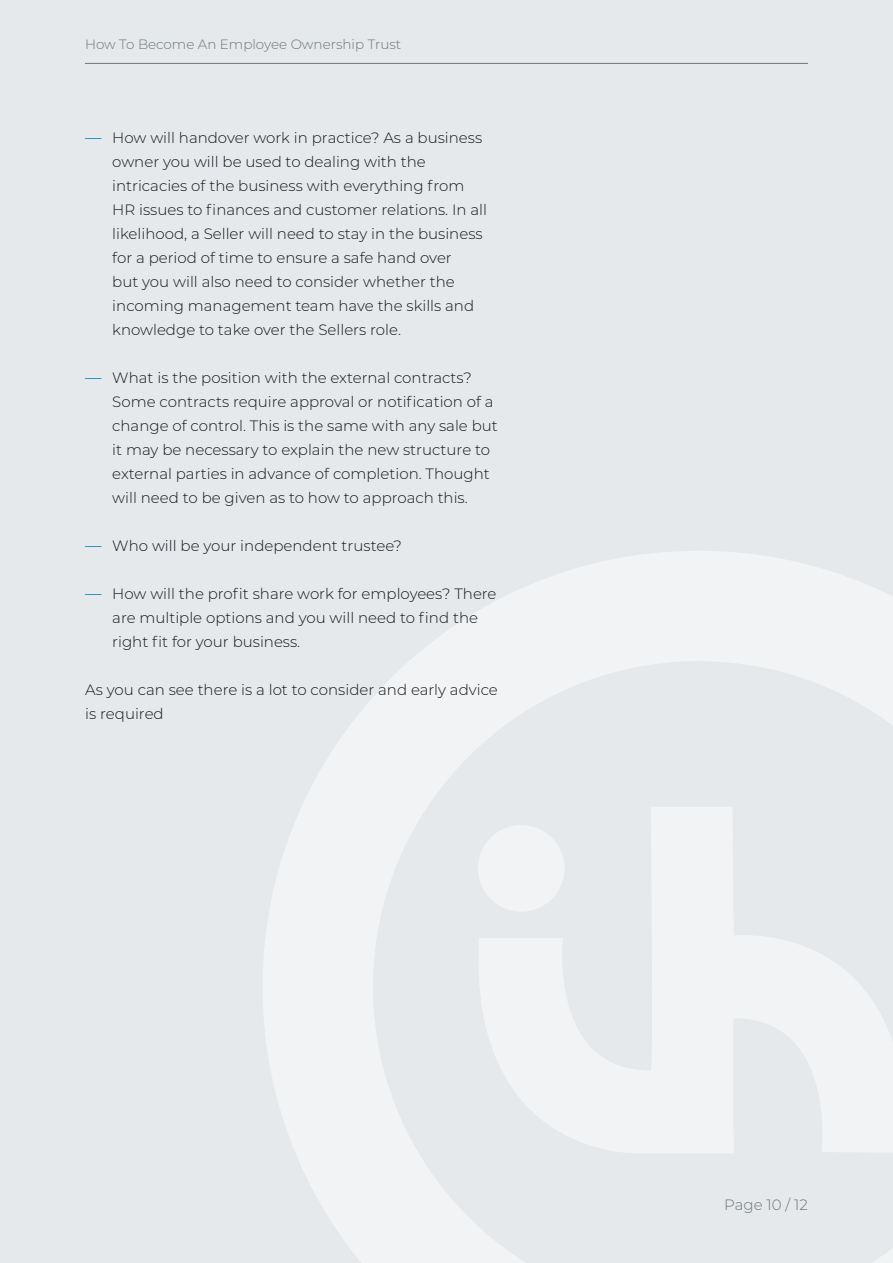
<style>
.page{position:relative;width:893px;height:1263px;background:#e5e9eb}
.page>*{position:absolute;margin:0;border:0;box-sizing:border-box;transform-origin:0 0}
.t1{font:300 15px/24px "Montserrat";color:#13161a}
.t2{font:300 15px "Montserrat";color:#6e7479}
.t3{font:300 13.5px "Montserrat";color:#6e7479}
.s1{font-size:16.5px;color:#005480}
</style>
<div class="page">
<svg style="left:263px;top:551px;width:630px;height:712px"></svg>
<svg style="left:467px;top:807px;width:426px;height:350px;fill:#f1f3f4"></svg>
<hr style="left:85px;top:63px;width:723px;height:1px;background:#6e7479">
<p class="t3" style="left:85px;top:35px;width:318px">How To Become An Employee Ownership Trust</p>
<p class="t1" style="left:112px;top:125px;width:376px;text-indent:-27px"><span class="s1">—</span> How will handover work in practice? As a business owner you will be used to dealing with the intricacies of the business with everything from HR issues to finances and customer relations. In all likelihood, a Seller will need to stay in the business for a period of time to ensure a safe hand over<br>but you will also need to consider whether the incoming management team have the skills and knowledge to take over the Sellers role.</p>
<p class="t1" style="left:112px;top:365px;width:387px;text-indent:-27px"><span class="s1">—</span> What is the position with the external contracts?<br>Some contracts require approval or notification of a change of control. This is the same with any sale but it may be necessary to explain the new structure to external parties in advance of completion. Thought will need to be given as to how to approach this.</p>
<p class="t1" style="left:85px;top:533px;width:318px"><span class="s1">—</span> Who will be your independent trustee?</p>
<p class="t1" style="left:112px;top:581px;width:386px;text-indent:-27px"><span class="s1">—</span> How will the profit share work for employees? There are multiple options and you will need to find the right fit for your business.</p>
<p class="t1" style="left:85px;top:677px;width:414px">As you can see there is a lot to consider and early advice is required</p>
<p class="t2" style="left:724px;top:1194px;width:85px">Page 10 / 12</p>
</div>
